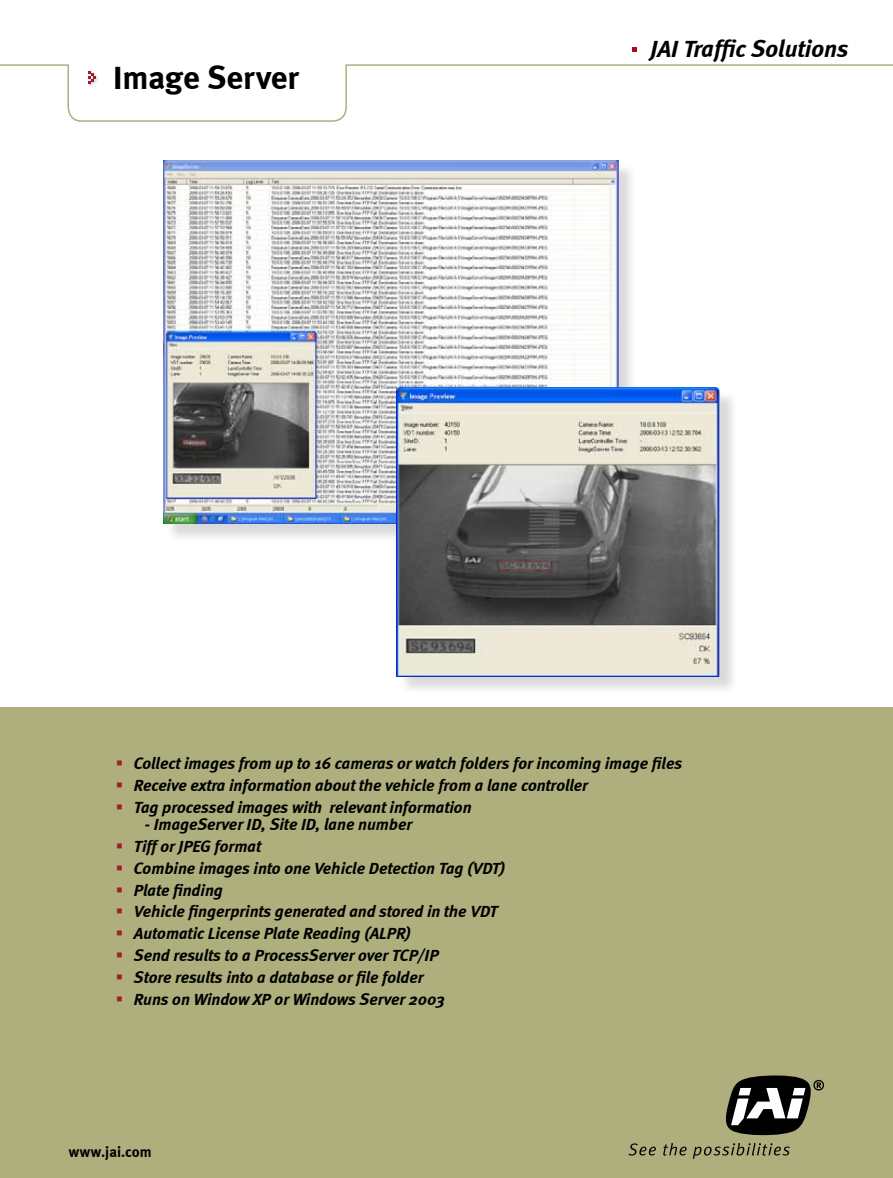
<style>
.page{position:relative;width:893px;height:1178px;background:#fff}
.page>*{position:absolute;margin:0;border:0;box-sizing:border-box;transform-origin:0 0}
.t1{font:700 33px "Meta";color:#000}
.t2{font:italic 700 24px "Meta";color:#000}
.t3{font:italic 700 16.5px/21.9px "Meta";color:#000}
.t4{font:16.5px/21.9px "Wingdings";color:#9f1d2f;text-align:justify}
.t5{font:700 15px "Meta";color:#000}
</style>
<div class="page">
<svg style="left:0;top:64px;width:893px;height:58px"></svg>
<div style="left:0;top:707px;width:893px;height:471px;background:#aeaf7d"></div>
<div style="left:86px;top:69px;width:9px;height:9px;background:#fbfbfb"></div>
<div style="left:86px;top:80px;width:9px;height:9px;background:#fefefe"></div>
<div style="left:88px;top:77px;width:10px;height:9px;background:#000;opacity:.2"></div>
<div style="left:88px;top:72px;width:10px;height:9px;background:#fefefe"></div>
<div style="left:91px;top:74px;width:10px;height:9px;background:#000;opacity:.2"></div>
<div style="left:86px;top:74px;width:9px;height:9px;background:#fdfdfd"></div>
<svg style="left:88px;top:71px;width:8px;height:13px"></svg>
<svg style="left:725px;top:1075px;width:99px;height:60px"></svg>
<svg style="left:628px;top:1143px;width:28px;height:12px"></svg>
<svg style="left:663px;top:1143px;width:24px;height:12px"></svg>
<svg style="left:693px;top:1143px;width:97px;height:16px"></svg>
<svg style="left:119px;top:64px;width:184px;height:44px"></svg>
<div style="left:165px;top:162px;width:473px;height:382px;background:#000;opacity:.15"></div>
<img style="left:163px;top:160px;width:455px;height:364px">
<div style="left:398px;top:389px;width:341px;height:307px;background:#000;opacity:.15"></div>
<img style="left:397px;top:388px;width:323px;height:288px">
<svg style="left:632px;top:47px;width:5px;height:4px"></svg>
<h1 class="t1" style="left:113px;top:58px;width:187px">Image Server</h1>
<h2 class="t2" style="left:650px;top:35px;width:200px">JAI Traffic Solutions</h2>
<p class="t4" style="left:116px;top:752px;width:9px">▪ ▪ ▪</p>
<p class="t4" style="left:116px;top:835px;width:9px">▪ ▪ ▪ ▪ ▪ ▪ ▪ ▪</p>
<p class="t3" style="left:134px;top:752px;width:550px">Collect images from up to 16 cameras or watch folders for incoming image files<br>Receive extra information about the vehicle from a lane controller<br>Tag processed images with relevant information</p>
<p class="t3" style="left:134px;top:813px;width:373px;text-indent:10px">- ImageServer ID, Site ID, lane number<br>Tiff or JPEG format<br>Combine images into one Vehicle Detection Tag (VDT)<br>Plate finding<br>Vehicle fingerprints generated and stored in the VDT Automatic License Plate Reading (ALPR)<br>Send results to a ProcessServer over TCP/IP<br>Store results into a database or file folder<br>Runs on Window XP or Windows Server 2003</p>
<p class="t5" style="left:69px;top:1142px;width:85px">www.jai.com</p>
</div>
